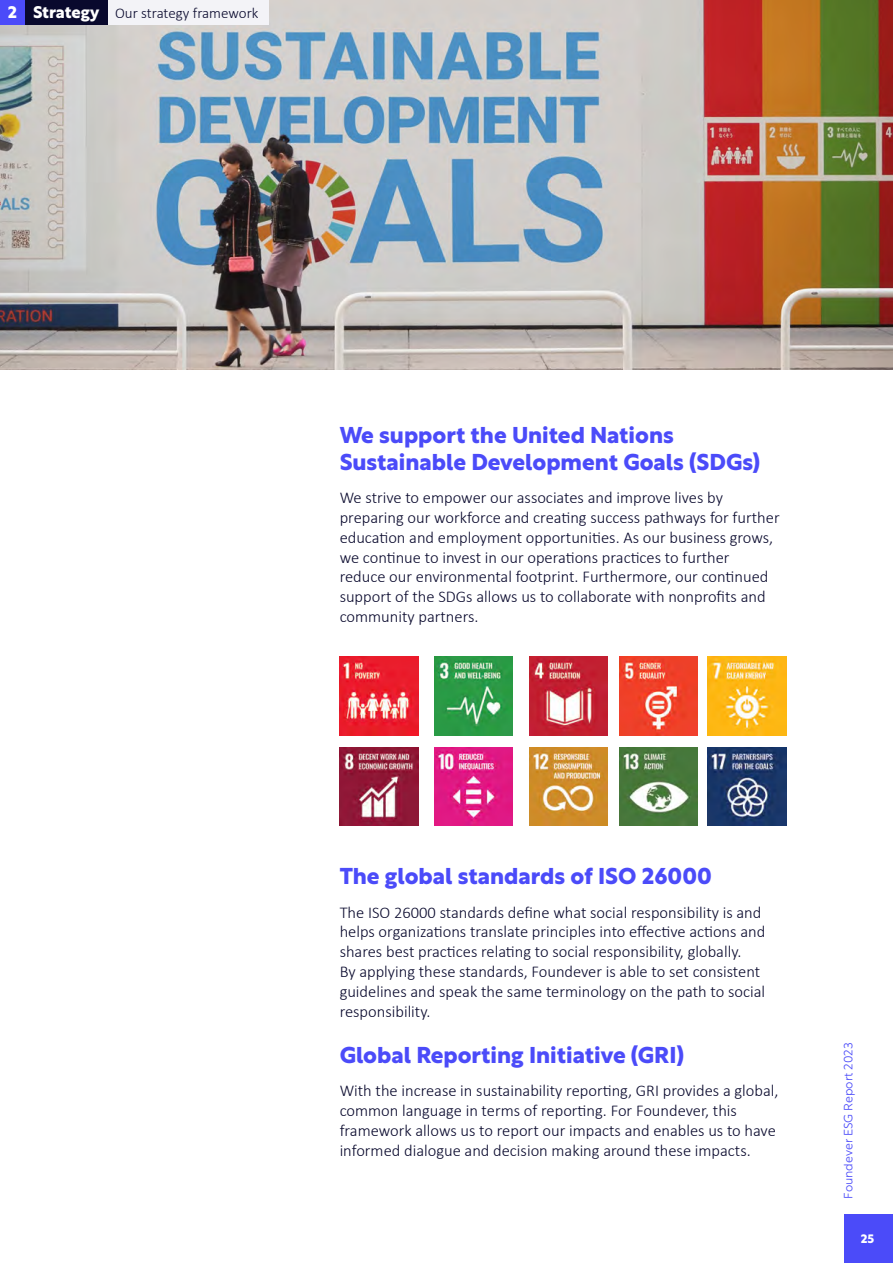
<style>
.page{position:relative;width:893px;height:1263px;background:#fff}
.page>*{position:absolute;margin:0;border:0;box-sizing:border-box;transform-origin:0 0}
.t1{font:22.5px/27px "Foundever Sans Bold";color:#4b4bf9}
.t2{font:300 16.5px/19.8px "Calibri";color:#09092d}
.t3{font:300 15px "Calibri";color:#09092d}
.t4{font:12px "Foundever Sans Light";color:#4b4bf9}
.t5{font:12px "Foundever Sans Bold";color:#fff}
.s1{font-family:"Foundever Sans Bold";font-weight:400;font-size:16.5px;color:#fff}
</style>
<div class="page">
<img style="left:0;top:0;width:893px;height:369px">
<img style="left:340px;top:657px;width:78px;height:78px">
<img style="left:340px;top:747px;width:78px;height:79px">
<img style="left:435px;top:657px;width:78px;height:78px">
<img style="left:435px;top:747px;width:78px;height:79px">
<img style="left:529px;top:657px;width:79px;height:78px">
<img style="left:529px;top:747px;width:79px;height:79px">
<img style="left:619px;top:657px;width:78px;height:78px">
<img style="left:619px;top:747px;width:78px;height:79px">
<img style="left:708px;top:657px;width:78px;height:78px">
<img style="left:708px;top:747px;width:78px;height:79px">
<div style="left:24px;top:0;width:84px;height:24px;background:#09092d"></div>
<div style="left:108px;top:0;width:161px;height:24px;background:#f3f3f7"></div>
<div style="left:0;top:0;width:24px;height:24px;background:#4b4bf9"></div>
<div style="left:844px;top:1214px;width:49px;height:49px;background:#4b4bf9"></div>
<p class="t3" style="left:8px;top:3px;width:252px"><span class="s1">2 Strategy</span> Our strategy framework</p>
<h1 class="t1" style="left:340px;top:419px;width:422px">We support the United Nations<br>Sustainable Development Goals (SDGs)</h1>
<p class="t2" style="left:340px;top:488px;width:442px">We strive to empower our associates and improve lives by preparing our workforce and creating success pathways for further education and employment opportunities. As our business grows, we continue to invest in our operations practices to further<br>reduce our environmental footprint. Furthermore, our continued support of the SDGs allows us to collaborate with nonprofits and community partners.</p>
<h1 class="t1" style="left:340px;top:860px;width:374px">The global standards of ISO 26000</h1>
<p class="t2" style="left:340px;top:902px;width:427px">The ISO 26000 standards define what social responsibility is and helps organizations translate principles into effective actions and shares best practices relating to social responsibility, globally.<br>By applying these standards, Foundever is able to set consistent guidelines and speak the same terminology on the path to social responsibility.</p>
<h1 class="t1" style="left:340px;top:1039px;width:346px">Global Reporting Initiative (GRI)</h1>
<p class="t2" style="left:340px;top:1081px;width:440px">With the increase in sustainability reporting, GRI provides a global, common language in terms of reporting. For Foundever, this framework allows us to report our impacts and enables us to have informed dialogue and decision making around these impacts.</p>
<p class="t4" style="left:838px;top:1198px;width:158px;rotate:-90deg">Foundever ESG Report 2023</p>
<p class="t5" style="left:861px;top:1228px;width:15px">25</p>
</div>
